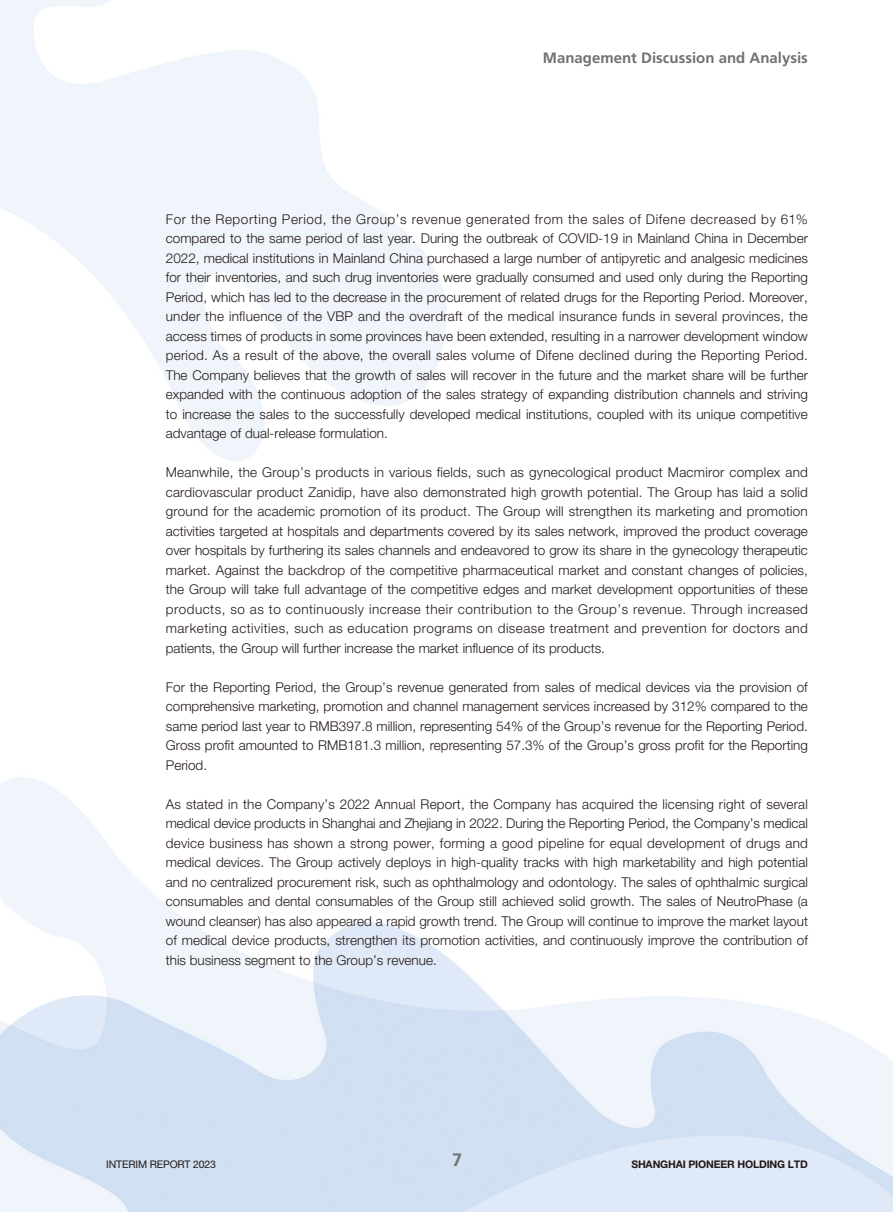
<style>
.page{position:relative;width:893px;height:1212px;background:#fff}
.page>*{position:absolute;margin:0;border:0;box-sizing:border-box;transform-origin:0 0}
.t1{font:700 18px "Frutiger LT Std";color:#717171}
.t2{font:700 15px "Frutiger LT Std";color:#717171}
.t3{font:300 13.5px/19.5px "Helvetica Neue LT Std";color:#231916;text-align:justify}
.t4{font:700 10.5px "Helvetica Neue LT Std";letter-spacing:-.015em;color:#231916}
.t5{font:10.5px "Helvetica Neue LT Std";letter-spacing:-.015em;color:#231916}
</style>
<div class="page">
<p class="t2" style="left:543px;top:51px;width:267px">Management Discussion and Analysis</p>
<p class="t3" style="left:166px;top:211px;width:644px">For the Reporting Period, the Group’s revenue generated from the sales of Difene decreased by 61% compared to the same period of last year. During the outbreak of COVID-19 in Mainland China in December 2022, medical institutions in Mainland China purchased a large number of antipyretic and analgesic medicines for their inventories, and such drug inventories were gradually consumed and used only during the Reporting Period, which has led to the decrease in the procurement of related drugs for the Reporting Period. Moreover, under the influence of the VBP and the overdraft of the medical insurance funds in several provinces, the access times of products in some provinces have been extended, resulting in a narrower development window period. As a result of the above, the overall sales volume of Difene declined during the Reporting Period.<br>The Company believes that the growth of sales will recover in the future and the market share will be further expanded with the continuous adoption of the sales strategy of expanding distribution channels and striving to increase the sales to the successfully developed medical institutions, coupled with its unique competitive advantage of dual-release formulation.</p>
<p class="t3" style="left:166px;top:464px;width:644px">Meanwhile, the Group’s products in various fields, such as gynecological product Macmiror complex and cardiovascular product Zanidip, have also demonstrated high growth potential. The Group has laid a solid ground for the academic promotion of its product. The Group will strengthen its marketing and promotion activities targeted at hospitals and departments covered by its sales network, improved the product coverage over hospitals by furthering its sales channels and endeavored to grow its share in the gynecology therapeutic market. Against the backdrop of the competitive pharmaceutical market and constant changes of policies, the Group will take full advantage of the competitive edges and market development opportunities of these products, so as to continuously increase their contribution to the Group’s revenue. Through increased marketing activities, such as education programs on disease treatment and prevention for doctors and patients, the Group will further increase the market influence of its products.</p>
<p class="t3" style="left:166px;top:679px;width:644px">For the Reporting Period, the Group’s revenue generated from sales of medical devices via the provision of comprehensive marketing, promotion and channel management services increased by 312% compared to the same period last year to RMB397.8 million, representing 54% of the Group’s revenue for the Reporting Period.<br>Gross profit amounted to RMB181.3 million, representing 57.3% of the Group’s gross profit for the Reporting Period.</p>
<p class="t3" style="left:166px;top:796px;width:644px">As stated in the Company’s 2022 Annual Report, the Company has acquired the licensing right of several medical device products in Shanghai and Zhejiang in 2022. During the Reporting Period, the Company’s medical device business has shown a strong power, forming a good pipeline for equal development of drugs and medical devices. The Group actively deploys in high-quality tracks with high marketability and high potential and no centralized procurement risk, such as ophthalmology and odontology. The sales of ophthalmic surgical consumables and dental consumables of the Group still achieved solid growth. The sales of NeutroPhase (a wound cleanser) has also appeared a rapid growth trend. The Group will continue to improve the market layout of medical device products, strengthen its promotion activities, and continuously improve the contribution of this business segment to the Group’s revenue.</p>
<p class="t5" style="left:106px;top:1160px;width:111px">INTERIM REPORT 2023</p>
<h1 class="t1" style="left:452px;top:1151px;width:12px">7</h1>
<p class="t4" style="left:631px;top:1160px;width:178px">SHANGHAI PIONEER HOLDING LTD</p>
</div>
